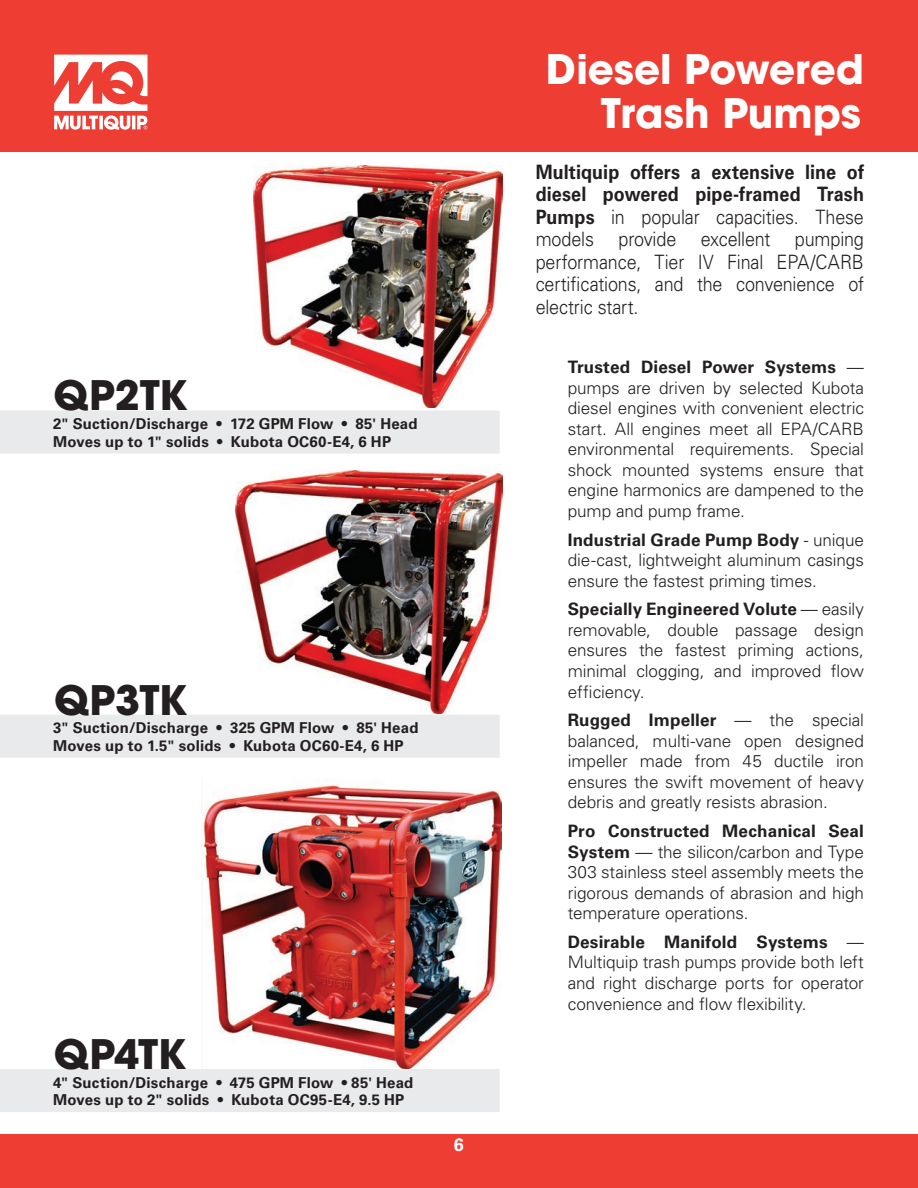
<style>
.page{position:relative;width:918px;height:1188px;background:#fff}
.page>*{position:absolute;margin:0;border:0;box-sizing:border-box;transform-origin:0 0}
.t1{font:700 40.35px/43.8px "ITC Avant Garde Pro";color:#fff;text-align:right}
.t2{font:700 40.35px "ITC Avant Garde Pro";letter-spacing:-.01em;color:#231f20}
.t3{font:300 19.8px/22.5px "Univers LT Std";letter-spacing:-.01em;color:#231f20;text-align:justify;scale:.91 1}
.t4{font:700 18px "Univers LT Std";color:#fff}
.t5{font:300 17.1px/20.5px "Univers LT Std";letter-spacing:-.005em;color:#231f20;text-align:justify}
.t6{font:700 15px/17.2px "Univers LT Std";letter-spacing:.01em;color:#231f20}
.s1{font-weight:700}
</style>
<div class="page">
<div style="left:0;top:0;width:918px;height:151px;background:#ee3e34"></div>
<div style="left:0;top:1134px;width:918px;height:54px;background:#ee3e34"></div>
<svg style="left:54px;top:55px;width:94px;height:75px"></svg>
<img style="left:202px;top:784px;width:300px;height:285px">
<div style="left:0;top:1069px;width:500px;height:43px;background:#e9eaeb"></div>
<div style="left:0;top:715px;width:500px;height:43px;background:#e9eaeb"></div>
<div style="left:0;top:411px;width:500px;height:43px;background:#e9eaeb"></div>
<img style="left:254px;top:166px;width:249px;height:242px">
<img style="left:236px;top:470px;width:267px;height:243px">
<h1 class="t2" style="left:53px;top:368px;width:136px">QP2TK</h1>
<p class="t6" style="left:53px;top:416px;width:366px">2" Suction/Discharge • 172 GPM Flow • 85' Head<br>Moves up to 1" solids • Kubota OC60-E4, 6 HP</p>
<h1 class="t2" style="left:54px;top:673px;width:135px">QP3TK</h1>
<p class="t6" style="left:53px;top:720px;width:367px">3" Suction/Discharge • 325 GPM Flow • 85' Head<br>Moves up to 1.5" solids • Kubota OC60-E4, 6 HP</p>
<h1 class="t2" style="left:54px;top:1027px;width:134px">QP4TK</h1>
<p class="t6" style="left:53px;top:1074px;width:362px">4" Suction/Discharge • 475 GPM Flow • 85' Head<br>Moves up to 2" solids • Kubota OC95-E4, 9.5 HP</p>
<p class="t4" style="left:454px;top:1134px;width:12px">6</p>
<h1 class="t1" style="left:546px;top:47px;width:319px">Diesel Powered<br>Trash Pumps</h1>
<p class="t3" style="left:536px;top:161px;width:362px"><span class="s1">Multiquip offers a extensive line of diesel powered pipe-framed Trash Pumps</span> in popular capacities. These models provide excellent pumping performance, Tier IV Final EPA/CARB certifications, and the convenience of electric start.</p>
<p class="t5" style="left:568px;top:357px;width:298px"><span class="s1">Trusted Diesel Power Systems</span> — pumps are driven by selected Kubota diesel engines with convenient electric start. All engines meet all EPA/CARB environmental requirements. Special shock mounted systems ensure that engine harmonics are dampened to the pump and pump frame.</p>
<p class="t5" style="left:568px;top:529px;width:298px"><span class="s1">Industrial Grade Pump Body</span> - unique die-cast, lightweight aluminum casings ensure the fastest priming times.</p>
<p class="t5" style="left:568px;top:599px;width:298px"><span class="s1">Specially Engineered Volute</span> — easily removable, double passage design ensures the fastest priming actions, minimal clogging, and improved flow efficiency.</p>
<p class="t5" style="left:568px;top:710px;width:298px"><span class="s1">Rugged Impeller</span> — the special balanced, multi-vane open designed impeller made from 45 ductile iron ensures the swift movement of heavy debris and greatly resists abrasion.</p>
<p class="t5" style="left:568px;top:821px;width:298px"><span class="s1">Pro Constructed Mechanical Seal System</span> — the silicon/carbon and Type 303 stainless steel assembly meets the rigorous demands of abrasion and high temperature operations.</p>
<p class="t5" style="left:568px;top:932px;width:298px"><span class="s1">Desirable Manifold Systems</span> — Multiquip trash pumps provide both left and right discharge ports for operator convenience and flow flexibility.</p>
</div>
